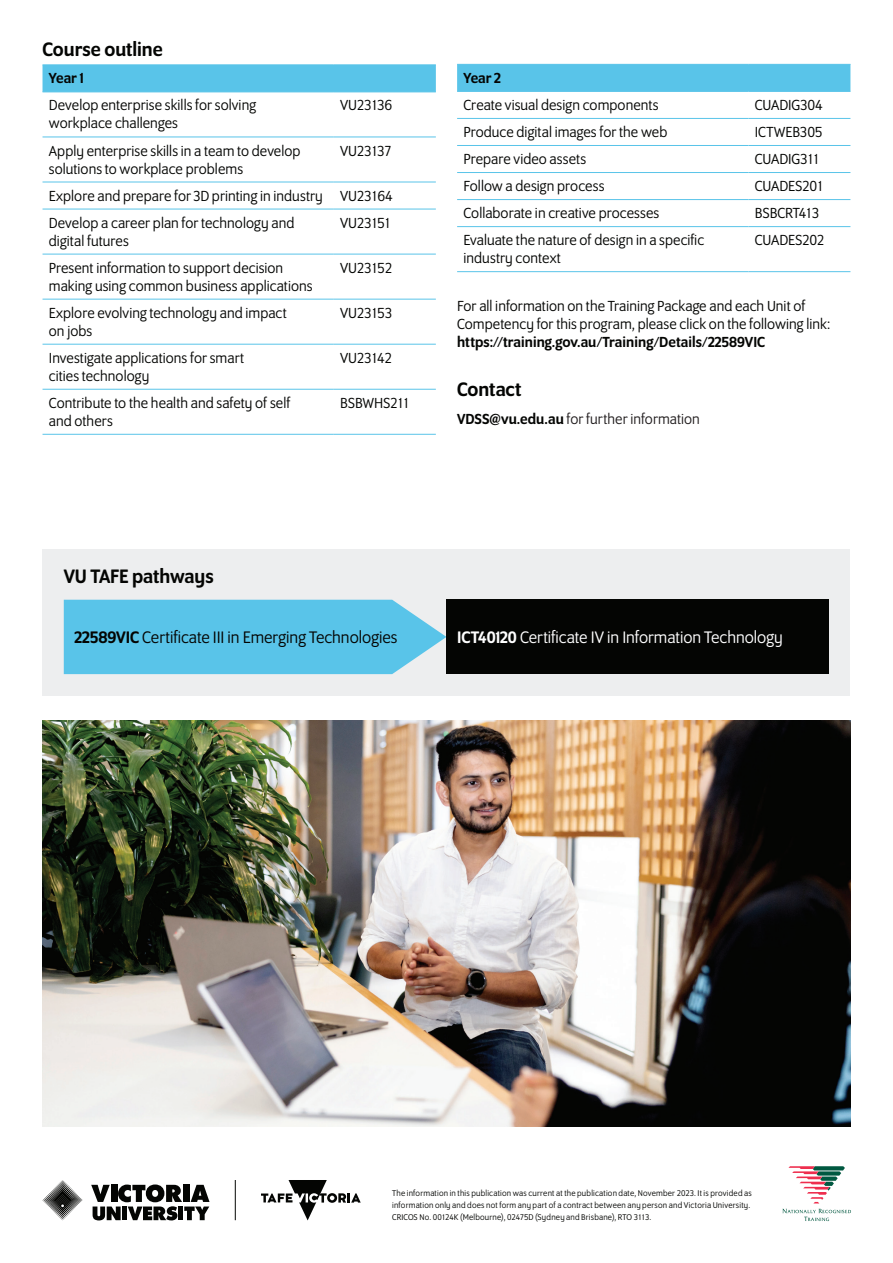
<style>
.page{position:relative;width:893px;height:1263px;background:#fff}
.page>*{position:absolute;margin:0;border:0;box-sizing:border-box;transform-origin:0 0}
.t1{font:500 21px "Program OT";color:#040503}
.t2{font:18px "Program OT";color:#040503}
.t3{font:18px "Program OT";color:#fff}
.t4{font:15.75px/18px "Program OT";letter-spacing:.005em;color:#040503}
.t5{font:500 15.75px "Program OT";letter-spacing:.005em;color:#040503}
.t6{font:15.75px "Program OT";letter-spacing:.005em;color:#211d1e}
.t7{font:15.75px "Program OT";letter-spacing:-.015em;color:#040503}
.t8{font:15.75px "Program OT";letter-spacing:-.03em;color:#040503}
.t9{font:15.75px "Program OT";letter-spacing:-.04em;color:#040503}
.t10{font:15.75px "Program OT";letter-spacing:-.05em;color:#040503}
.t11{font:15.75px "Program OT";letter-spacing:-.025em;color:#040503}
.t12{font:15.75px "Program OT";letter-spacing:-.035em;color:#040503}
.t13{font:9px/12px "Program OT";letter-spacing:.025em;color:#040503}
.s1{font-weight:500;color:#040503}
.s2{font-weight:500}
</style>
<div class="page">
<svg style="left:91px;top:1184px;width:119px;height:36px"></svg>
<svg style="left:42px;top:1180px;width:41px;height:40px"></svg>
<svg style="left:261px;top:1180px;width:100px;height:40px"></svg>
<hr style="left:235px;top:1180px;width:1px;height:40px;background:#040503">
<svg style="left:788px;top:1166px;width:57px;height:37px"></svg>
<svg style="left:782px;top:1209px;width:69px;height:12px"></svg>
<div style="left:43px;top:65px;width:393px;height:27px;background:#59c4e9"></div>
<hr style="left:43px;top:137px;width:291px;height:1px;background:#59c4e9">
<hr style="left:334px;top:137px;width:102px;height:1px;background:#59c4e9">
<hr style="left:43px;top:182px;width:291px;height:1px;background:#59c4e9">
<hr style="left:334px;top:182px;width:102px;height:1px;background:#59c4e9">
<hr style="left:43px;top:209px;width:291px;height:1px;background:#59c4e9">
<hr style="left:334px;top:209px;width:102px;height:1px;background:#59c4e9">
<hr style="left:43px;top:254px;width:291px;height:1px;background:#59c4e9">
<hr style="left:334px;top:254px;width:102px;height:1px;background:#59c4e9">
<hr style="left:43px;top:299px;width:291px;height:1px;background:#59c4e9">
<hr style="left:334px;top:299px;width:102px;height:1px;background:#59c4e9">
<hr style="left:43px;top:344px;width:291px;height:1px;background:#59c4e9">
<hr style="left:43px;top:389px;width:291px;height:1px;background:#59c4e9">
<hr style="left:334px;top:389px;width:102px;height:1px;background:#59c4e9">
<hr style="left:43px;top:64px;width:291px;height:1px;background:#59c4e9">
<hr style="left:334px;top:64px;width:102px;height:1px;background:#59c4e9">
<hr style="left:43px;top:92px;width:291px;height:1px;background:#59c4e9">
<hr style="left:334px;top:92px;width:102px;height:1px;background:#59c4e9">
<hr style="left:334px;top:344px;width:102px;height:1px;background:#59c4e9">
<hr style="left:43px;top:434px;width:291px;height:1px;background:#59c4e9">
<hr style="left:334px;top:434px;width:102px;height:1px;background:#59c4e9">
<div style="left:457px;top:65px;width:393px;height:26px;background:#59c4e9"></div>
<hr style="left:457px;top:118px;width:291px;height:1px;background:#59c4e9">
<hr style="left:748px;top:118px;width:102px;height:1px;background:#59c4e9">
<hr style="left:457px;top:145px;width:291px;height:1px;background:#59c4e9">
<hr style="left:748px;top:145px;width:102px;height:1px;background:#59c4e9">
<hr style="left:457px;top:172px;width:291px;height:1px;background:#59c4e9">
<hr style="left:748px;top:172px;width:102px;height:1px;background:#59c4e9">
<hr style="left:457px;top:199px;width:291px;height:1px;background:#59c4e9">
<hr style="left:748px;top:199px;width:102px;height:1px;background:#59c4e9">
<hr style="left:457px;top:226px;width:291px;height:1px;background:#59c4e9">
<hr style="left:748px;top:226px;width:102px;height:1px;background:#59c4e9">
<hr style="left:457px;top:271px;width:291px;height:1px;background:#59c4e9">
<hr style="left:457px;top:64px;width:291px;height:1px;background:#59c4e9">
<hr style="left:748px;top:64px;width:102px;height:1px;background:#59c4e9">
<hr style="left:457px;top:91px;width:291px;height:1px;background:#59c4e9">
<hr style="left:748px;top:91px;width:102px;height:1px;background:#59c4e9">
<hr style="left:748px;top:271px;width:102px;height:1px;background:#59c4e9">
<div style="left:43px;top:549px;width:807px;height:146px;background:#edeeef"></div>
<svg style="left:64px;top:600px;width:382px;height:74px;background:#63c6e9"></svg>
<div style="left:446px;top:600px;width:383px;height:74px;background:#040503"></div>
<img style="left:43px;top:720px;width:807px;height:407px">
<h1 class="t1" style="left:43px;top:37px;width:122px">Course outline</h1>
<p class="t5" style="left:49px;top:69px;width:36px">Year 1</p>
<p class="t4" style="left:49px;top:96px;width:209px">Develop enterprise skills for solving workplace challenges</p>
<p class="t8" style="left:340px;top:97px;width:54px">VU23136</p>
<p class="t4" style="left:49px;top:141px;width:253px">Apply enterprise skills in a team to develop solutions to workplace problems</p>
<p class="t9" style="left:340px;top:142px;width:53px">VU23137</p>
<p class="t4" style="left:49px;top:182px;width:346px;line-height:27px">Explore and prepare for 3D printing in industry VU23164<br>Develop a career plan for technology and</p>
<p class="t4" style="left:49px;top:231px;width:82px">digital futures</p>
<p class="t10" style="left:340px;top:214px;width:53px">VU23151</p>
<p class="t4" style="left:49px;top:258px;width:265px">Present information to support decision making using common business applications</p>
<p class="t8" style="left:340px;top:259px;width:54px">VU23152</p>
<p class="t4" style="left:49px;top:304px;width:239px">Explore evolving technology and impact on jobs</p>
<p class="t11" style="left:340px;top:304px;width:54px">VU23153</p>
<p class="t4" style="left:49px;top:349px;width:197px">Investigate applications for smart cities technology</p>
<p class="t12" style="left:340px;top:349px;width:54px">VU23142</p>
<p class="t4" style="left:49px;top:394px;width:243px">Contribute to the health and safety of self and others</p>
<p class="t7" style="left:340px;top:394px;width:71px">BSBWHS211</p>
<p class="t5" style="left:463px;top:69px;width:39px">Year 2</p>
<p class="t4" style="left:463px;top:96px;width:197px">Create visual design components</p>
<p class="t4" style="left:755px;top:96px;width:70px">CUADIG304</p>
<p class="t4" style="left:463px;top:123px;width:205px">Produce digital images for the web</p>
<p class="t4" style="left:755px;top:123px;width:69px">ICTWEB305</p>
<p class="t4" style="left:463px;top:150px;width:124px">Prepare video assets</p>
<p class="t4" style="left:755px;top:150px;width:67px">CUADIG311</p>
<p class="t4" style="left:463px;top:177px;width:142px">Follow a design process</p>
<p class="t7" style="left:755px;top:177px;width:71px">CUADES201</p>
<p class="t4" style="left:463px;top:204px;width:197px">Collaborate in creative processes</p>
<p class="t4" style="left:755px;top:204px;width:66px">BSBCRT413</p>
<p class="t4" style="left:463px;top:231px;width:242px">Evaluate the nature of design in a specific industry context</p>
<p class="t7" style="left:755px;top:231px;width:71px">CUADES202</p>
<p class="t4" style="left:457px;top:297px;width:375px">For all information on the Training Package and each Unit of<br>Competency for this program, please click on the following link:</p>
<p class="t5" style="left:457px;top:333px;width:309px">https://training.gov.au/Training/Details/22589VIC</p>
<h1 class="t1" style="left:457px;top:377px;width:66px">Contact</h1>
<p class="t6" style="left:457px;top:410px;width:244px"><span class="s1">VDSS@vu.edu.au</span> for further information</p>
<h1 class="t1" style="left:64px;top:565px;width:152px">VU TAFE pathways</h1>
<p class="t2" style="left:74px;top:627px;width:325px"><span class="s2">22589VIC</span> Certificate III in Emerging Technologies</p>
<p class="t3" style="left:457px;top:627px;width:327px"><span class="s2">ICT40120</span> Certificate IV in Information Technology</p>
<p class="t13" style="left:392px;top:1187px;width:361px">The information in this publication was current at the publication date, November 2023. It is provided as information only and does not form any part of a contract between any person and Victoria University.<br>CRICOS No. 00124K (Melbourne), 02475D (Sydney and Brisbane), RTO 3113.</p>
</div>
